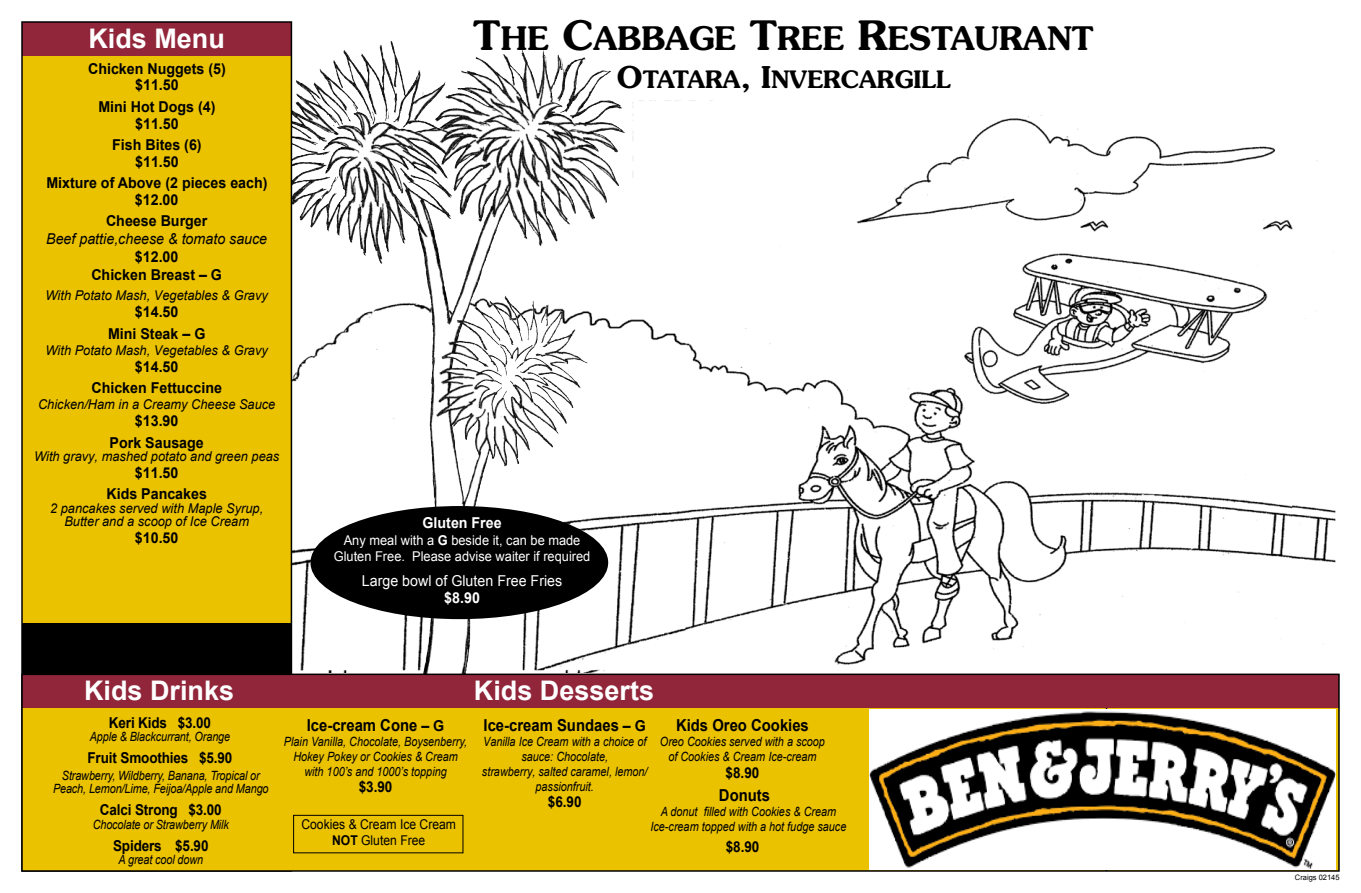
<style>
.page{position:relative;width:1361px;height:893px;background:#fff}
.page>*{position:absolute;margin:0;border:0;box-sizing:border-box;transform-origin:0 0}
.t1{font:32.4px "Souvenir Demi SC800";color:#000}
.t2{font:700 27px "Arial";color:#fff}
.t3{font:24px "Souvenir Demi SC800";color:#000}
.t4{font:700 16.5px "Arial";color:#000;scale:.9 1}
.t5{font:700 15px/16.5px "Arial";color:#000;text-align:center;scale:.95 1}
.t6{font:700 15px "Arial";color:#000;scale:.9 1}
.t7{font:italic 15px "Arial";color:#000;scale:.95 1}
.t8{font:15px "Arial";color:#fff;scale:.95 1}
.t9{font:700 15px "Arial";color:#fff;scale:.95 1}
.t10{font:italic 13.5px/13.5px "Arial";color:#000;text-align:center;scale:.95 1}
.t11{font:13.5px/16.5px "Arial";color:#fff;text-align:center;scale:.95 1}
.t12{font:13.5px/16.2px "Arial";color:#000;text-align:center;scale:.9 1}
.t13{font:italic 12.75px/15px "Arial";color:#000;text-align:center;scale:.85 1}
.t14{font:7.5px "Arial";color:#000}
.s1{font-size:40.5px}
.s2{font-size:30px}
.s3{font-weight:700}
.s4{font-size:15px}
</style>
<div class="page">
<img style="left:292px;top:86px;width:1044px;height:586px">
<img style="left:390px;top:41px;width:26px;height:82px">
<div style="left:22px;top:22px;width:269px;height:849px;background:#ebc200"></div>
<div style="left:22px;top:623px;width:269px;height:54px;background:#000"></div>
<div style="left:22px;top:22px;width:269px;height:33px;background:#912539"></div>
<div style="left:21px;top:21px;width:271px;height:851px;border:2px solid #000"></div>
<div style="left:22px;top:674px;width:1317px;height:197px;background:#ebc200"></div>
<hr style="left:1106px;top:674px;width:1px;height:197px;background:#000">
<div style="left:22px;top:674px;width:1317px;height:34px;background:#912539"></div>
<div style="left:21px;top:674px;width:1318px;height:198px;border:2px solid #000"></div>
<div style="left:293px;top:815px;width:170px;height:38px;border:1px solid #000"></div>
<div style="left:310px;top:506px;width:298px;height:113px;background:#000;border-radius:50%"></div>
<img style="left:869px;top:709px;width:467px;height:160px">
<h2 class="t2" style="left:88px;top:21px;width:138px">Kids Menu</h2>
<p class="t5" style="left:88px;top:61px;width:147px">Chicken Nuggets (5) $11.50</p>
<p class="t5" style="left:98px;top:99px;width:125px">Mini Hot Dogs (4) $11.50</p>
<p class="t5" style="left:112px;top:137px;width:96px">Fish Bites (6) $11.50</p>
<p class="t5" style="left:46px;top:175px;width:234px">Mixture of Above (2 pieces each) $12.00</p>
<p class="t5" style="left:106px;top:213px;width:108px">Cheese Burger</p>
<p class="t7" style="left:46px;top:229px;width:234px">Beef pattie,cheese &amp; tomato sauce</p>
<p class="t5" style="left:91px;top:248px;width:139px;line-height:18px">$12.00<br>Chicken Breast – G</p>
<p class="t10" style="left:45px;top:289px;width:236px">With Potato Mash, Vegetables &amp; Gravy</p>
<p class="t5" style="left:108px;top:301px;width:104px;line-height:21.6px">$14.50<br>Mini Steak – G</p>
<p class="t10" style="left:45px;top:344px;width:236px">With Potato Mash, Vegetables &amp; Gravy</p>
<p class="t5" style="left:91px;top:356px;width:139px;line-height:21.6px">$14.50<br>Chicken Fettuccine</p>
<p class="t10" style="left:38px;top:398px;width:251px">Chicken/Ham in a Creamy Cheese Sauce</p>
<p class="t5" style="left:110px;top:410px;width:101px;line-height:21.6px">$13.90<br>Pork Sausage</p>
<p class="t10" style="left:34px;top:450px;width:260px">With gravy, mashed potato and green peas</p>
<p class="t5" style="left:106px;top:462px;width:107px;line-height:21.6px">$11.50<br>Kids Pancakes</p>
<p class="t10" style="left:50px;top:502px;width:226px">2 pancakes served with Maple Syrup,<br>Butter and a scoop of Ice Cream</p>
<p class="t5" style="left:135px;top:530px;width:47px">$10.50</p>
<h2 class="t2" style="left:84px;top:673px;width:152px">Kids Drinks</h2>
<h1 class="t1" style="left:473px;top:18px;width:621px"><span class="s1">T</span>HE <span class="s1">C</span>ABBAGE <span class="s1">T</span>REE <span class="s1">R</span>ESTAURANT</h1>
<h3 class="t3" style="left:617px;top:64px;width:335px"><span class="s2">O</span>TATARA<span class="s2">, I</span>NVERCARGILL</h3>
<p class="t9" style="left:422px;top:513px;width:85px">Gluten Free</p>
<p class="t11" style="left:334px;top:532px;width:272px">Any meal with a <span class="s3">G</span> beside it, can be made<br>Gluten Free. Please advise waiter if required</p>
<p class="t8" style="left:362px;top:571px;width:212px">Large bowl of Gluten Free Fries</p>
<p class="t9" style="left:444px;top:587px;width:39px">$8.90</p>
<h2 class="t2" style="left:474px;top:672px;width:182px">Kids Desserts</h2>
<p class="t6" style="left:109px;top:712px;width:115px">Keri Kids $3.00</p>
<p class="t13" style="left:90px;top:729px;width:167px">Apple &amp; Blackcurrant, Orange</p>
<p class="t6" style="left:88px;top:748px;width:162px">Fruit Smoothies $5.90</p>
<p class="t13" style="left:53px;top:769px;width:255px;line-height:13.5px">Strawberry, Wildberry, Banana, Tropical or<br>Peach, Lemon/Lime, Feijoa/Apple and Mango</p>
<p class="t6" style="left:100px;top:800px;width:137px">Calci Strong $3.00</p>
<p class="t13" style="left:93px;top:817px;width:162px">Chocolate or Strawberry Milk</p>
<p class="t6" style="left:113px;top:836px;width:107px">Spiders $5.90</p>
<p class="t13" style="left:118px;top:853px;width:101px">A great cool down</p>
<p class="t4" style="left:307px;top:714px;width:154px">Ice-cream Cone <span class="s4">– G</span></p>
<p class="t13" style="left:284px;top:734px;width:217px">Plain Vanilla, Chocolate, Boysenberry,<br>Hokey Pokey or Cookies &amp; Cream with 100’s and 1000’s topping</p>
<p class="t6" style="left:359px;top:777px;width:39px">$3.90</p>
<p class="t12" style="left:301px;top:816px;width:173px">Cookies &amp; Cream Ice Cream<br><span class="s3">NOT</span> Gluten Free</p>
<p class="t4" style="left:483px;top:714px;width:182px">Ice-cream Sundaes <span class="s4">– G</span></p>
<p class="t13" style="left:482px;top:734px;width:196px">Vanilla Ice Cream with a choice of sauce: Chocolate,<br>strawberry, salted caramel, lemon/ passionfruit.</p>
<p class="t6" style="left:548px;top:792px;width:39px">$6.90</p>
<p class="t4" style="left:676px;top:714px;width:149px">Kids Oreo Cookies</p>
<p class="t13" style="left:660px;top:734px;width:196px">Oreo Cookies served with a scoop of Cookies &amp; Cream Ice-cream</p>
<p class="t6" style="left:725px;top:762px;width:39px">$8.90</p>
<p class="t4" style="left:719px;top:784px;width:58px">Donuts</p>
<p class="t13" style="left:650px;top:804px;width:232px">A donut filled with Cookies &amp; Cream<br>Ice-cream topped with a hot fudge sauce</p>
<p class="t6" style="left:726px;top:836px;width:39px">$8.90</p>
<p class="t14" style="left:1295px;top:873px;width:46px">Craigs 02145</p>
</div>
